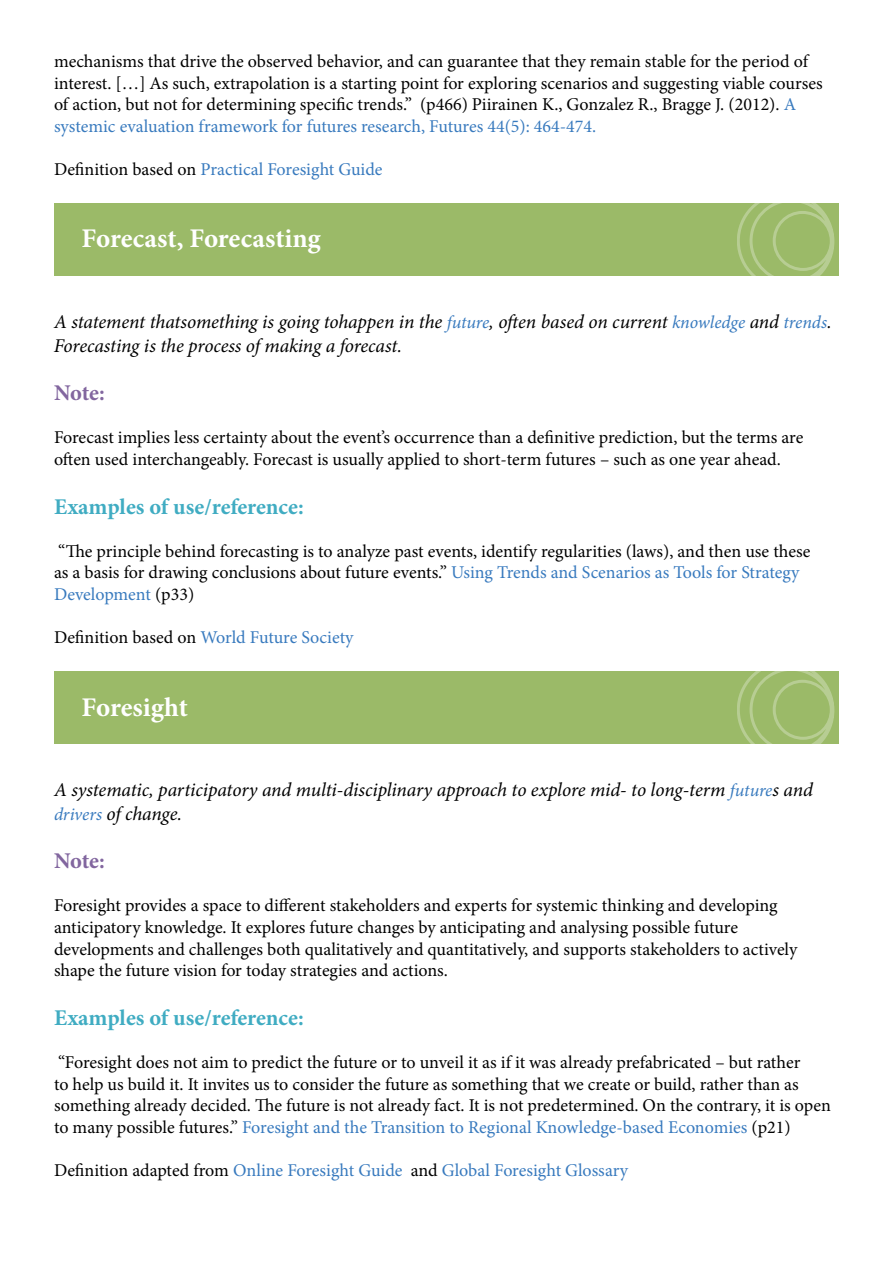
<style>
.page{position:relative;width:893px;height:1263px;background:#fff}
.page>*{position:absolute;margin:0;border:0;box-sizing:border-box;transform-origin:0 0}
.t1{font:700 27px "Minion Pro";letter-spacing:-.005em;color:#fff}
.t2{font:700 22.5px "Minion Pro";letter-spacing:-.005em;color:#40acc2}
.t3{font:700 22.5px "Minion Pro";letter-spacing:-.01em;color:#82669f}
.t4{font:italic 19.5px/23.4px "Minion Pro";letter-spacing:-.01em;color:#000}
.t5{font:18px/21.6px "Minion Pro";color:#000}
.t6{font:18px "Minion Pro";color:#387abe}
.s1{color:#387abe}
.s2{color:#000}
.s3{font-size:18px;color:#387abe}
</style>
<div class="page">
<div style="left:54px;top:203px;width:785px;height:72px;background:#9bba68"></div>
<svg style="left:738px;top:203px;width:98px;height:73px"></svg>
<div style="left:54px;top:671px;width:785px;height:73px;background:#9bba68"></div>
<svg style="left:738px;top:671px;width:97px;height:73px"></svg>
<p class="t5" style="left:54px;top:51px;width:770px">mechanisms that drive the observed behavior, and can guarantee that they remain stable for the period of interest. […] As such, extrapolation is a starting point for exploring scenarios and suggesting viable courses of action, but not for determining specific trends.” (p466) Piirainen K., Gonzalez R., Bragge J. (2012). <span class="s1">A systemic evaluation framework for futures research, Futures 44(5): 464-474.</span></p>
<p class="t6" style="left:54px;top:157px;width:330px"><span class="s2">Definition based on</span> Practical Foresight Guide</p>
<h1 class="t1" style="left:82px;top:219px;width:241px">Forecast, Forecasting</h1>
<p class="t4" style="left:54px;top:310px;width:779px">A statement thatsomething is going tohappen in the <span class="s3">future</span>, often based on current <span class="s3">knowledge</span> and <span class="s3">trends</span>.<br>Forecasting is the process of making a forecast.</p>
<p class="t3" style="left:54px;top:377px;width:52px">Note:</p>
<p class="t5" style="left:54px;top:427px;width:751px">Forecast implies less certainty about the event’s occurrence than a definitive prediction, but the terms are often used interchangeably. Forecast is usually applied to short-term futures – such as one year ahead.</p>
<p class="t2" style="left:54px;top:490px;width:251px">Examples of use/reference:</p>
<p class="t5" style="left:54px;top:540px;width:758px">“The principle behind forecasting is to analyze past events, identify regularities (laws), and then use these as a basis for drawing conclusions about future events.” <span class="s1">Using Trends and Scenarios as Tools for Strategy<br>Development</span> (p33)</p>
<p class="t6" style="left:54px;top:625px;width:301px"><span class="s2">Definition based on</span> World Future Society</p>
<h1 class="t1" style="left:82px;top:688px;width:108px">Foresight</h1>
<p class="t4" style="left:54px;top:778px;width:760px">A systematic, participatory and multi-disciplinary approach to explore mid- to long-term <span class="s3">future</span>s and <span class="s3">drivers</span> of change.</p>
<p class="t3" style="left:54px;top:845px;width:52px">Note:</p>
<p class="t5" style="left:54px;top:895px;width:745px">Foresight provides a space to different stakeholders and experts for systemic thinking and developing anticipatory knowledge. It explores future changes by anticipating and analysing possible future developments and challenges both qualitatively and quantitatively, and supports stakeholders to actively shape the future vision for today strategies and actions.</p>
<p class="t2" style="left:54px;top:1002px;width:251px">Examples of use/reference:</p>
<p class="t5" style="left:54px;top:1051px;width:778px">“Foresight does not aim to predict the future or to unveil it as if it was already prefabricated – but rather<br>to help us build it. It invites us to consider the future as something that we create or build, rather than as something already decided. The future is not already fact. It is not predetermined. On the contrary, it is open to many possible futures.” <span class="s1">Foresight and the Transition to Regional Knowledge-based Economies</span> (p21)</p>
<p class="t6" style="left:54px;top:1158px;width:576px"><span class="s2">Definition adapted from</span> Online Foresight Guide <span class="s2">and</span> Global Foresight Glossary</p>
</div>
